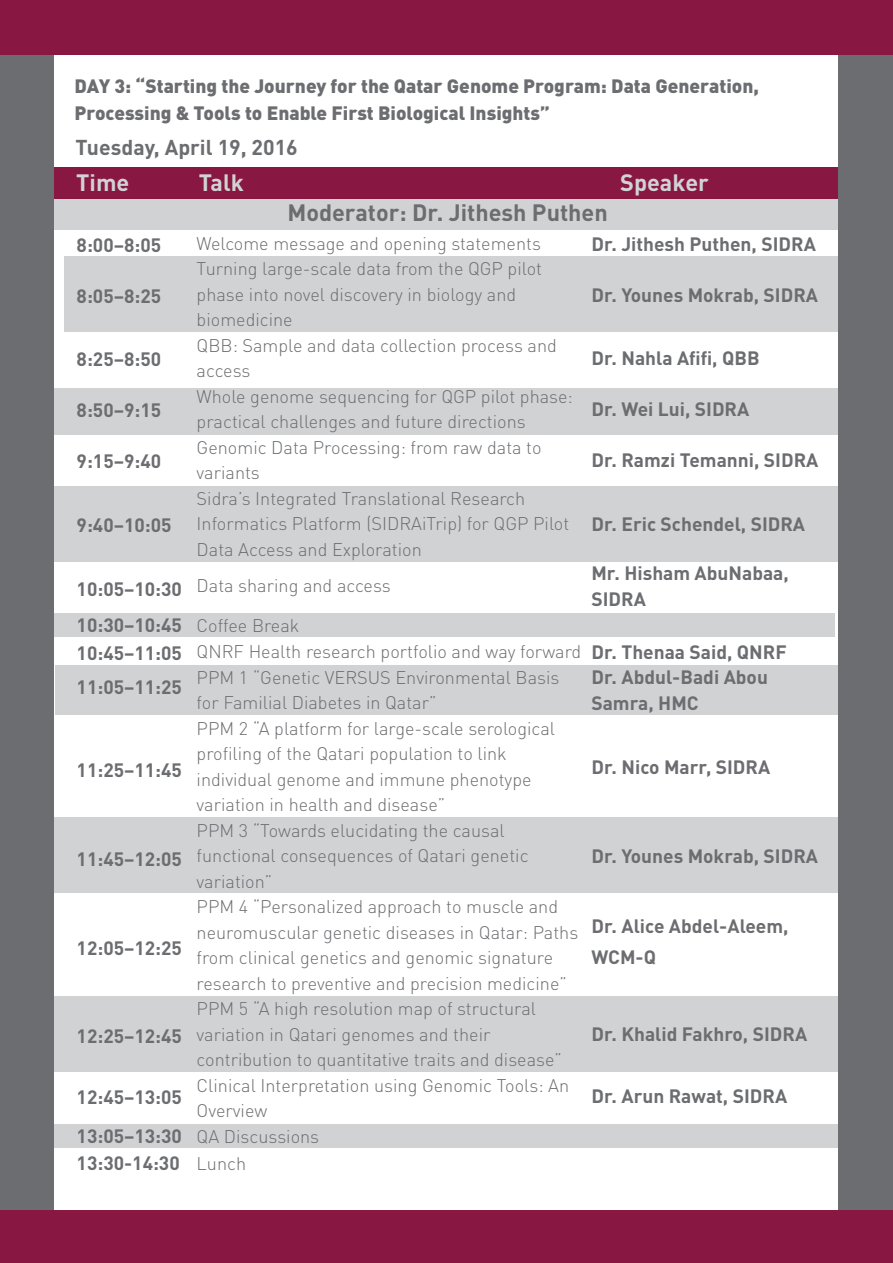
<style>
.page{position:relative;width:893px;height:1263px;background:#fff}
.page>*{position:absolute;margin:0;border:0;box-sizing:border-box;transform-origin:0 0}
.t1{font:700 23.4px "DIN Pro";color:#6c6d70}
.t2{font:700 23.4px "DIN Pro";color:#d1d2d4}
.t3{font:700 21.3px "DIN Pro";color:#6c6d70}
.t4{font:700 19.2px/25.5px "DIN Pro";color:#6c6d70}
.t5{font:900 19.2px/27.6px "DIN Pro";color:#6c6d70}
.t6{font:300 18px/25.5px "DIN Pro";color:#6c6d70}
</style>
<div class="page">
<div style="left:42px;top:1124px;width:797px;height:24px;background:#d1d2d4"></div>
<div style="left:46px;top:198px;width:796px;height:31px;background:#d1d2d4"></div>
<div style="left:48px;top:388px;width:796px;height:47px;background:#d1d2d4"></div>
<div style="left:42px;top:996px;width:797px;height:76px;background:#d1d2d4"></div>
<div style="left:38px;top:613px;width:796px;height:24px;background:#d1d2d4"></div>
<div style="left:48px;top:486px;width:796px;height:76px;background:#d1d2d4"></div>
<div style="left:64px;top:256px;width:796px;height:76px;background:#d1d2d4"></div>
<div style="left:44px;top:167px;width:796px;height:32px;background:#881742"></div>
<div style="left:52px;top:817px;width:796px;height:76px;background:#d1d2d4"></div>
<div style="left:55px;top:665px;width:796px;height:50px;background:#d1d2d4"></div>
<div style="left:0;top:0;width:54px;height:1263px;background:#6c6d70"></div>
<div style="left:839px;top:0;width:54px;height:1263px;background:#6c6d70"></div>
<div style="left:0;top:0;width:893px;height:54px;background:#881742"></div>
<div style="left:0;top:1210px;width:893px;height:53px;background:#881742"></div>
<p class="t5" style="left:75px;top:71px;width:686px">DAY 3: “Starting the Journey for the Qatar Genome Program: Data Generation,<br>Processing &amp; Tools to Enable First Biological Insights”</p>
<p class="t3" style="left:76px;top:132px;width:224px">Tuesday, April 19, 2016</p>
<p class="t2" style="left:76px;top:166px;width:55px">Time</p>
<p class="t2" style="left:199px;top:166px;width:46px">Talk</p>
<p class="t2" style="left:620px;top:166px;width:90px">Speaker</p>
<p class="t1" style="left:287px;top:196px;width:322px">Moderator: Dr. Jithesh Puthen</p>
<p class="t4" style="left:591px;top:230px;width:226px">Dr. Jithesh Puthen, SIDRA</p>
<p class="t4" style="left:591px;top:281px;width:228px">Dr. Younes Mokrab, SIDRA</p>
<p class="t6" style="left:197px;top:230px;width:346px">Welcome message and opening statements</p>
<p class="t6" style="left:197px;top:255px;width:347px">Turning large-scale data from the QGP pilot phase into novel discovery in biology and biomedicine</p>
<p class="t6" style="left:197px;top:332px;width:362px">QBB: Sample and data collection process and access</p>
<p class="t6" style="left:197px;top:383px;width:378px">Whole genome sequencing for QGP pilot phase: practical challenges and future directions</p>
<p class="t6" style="left:197px;top:434px;width:346px">Genomic Data Processing: from raw data to variants</p>
<p class="t6" style="left:197px;top:485px;width:374px">Sidra’s Integrated Translational Research<br>Informatics Platform (SIDRAiTrip) for QGP Pilot<br>Data Access and Exploration</p>
<p class="t6" style="left:197px;top:572px;width:196px">Data sharing and access</p>
<p class="t6" style="left:197px;top:612px;width:104px">Coffee Break</p>
<p class="t6" style="left:197px;top:638px;width:386px">QNRF Health research portfolio and way forward</p>
<p class="t6" style="left:197px;top:663px;width:364px">PPM 1 “Genetic VERSUS Environmental Basis for Familial Diabetes in Qatar”</p>
<p class="t6" style="left:197px;top:714px;width:360px">PPM 2 “A platform for large-scale serological profiling of the Qatari population to link individual genome and immune phenotype variation in health and disease”</p>
<p class="t6" style="left:197px;top:817px;width:333px">PPM 3 “Towards elucidating the causal functional consequences of Qatari genetic variation”</p>
<p class="t6" style="left:197px;top:893px;width:383px">PPM 4 “Personalized approach to muscle and neuromuscular genetic diseases in Qatar: Paths from clinical genetics and genomic signature research to preventive and precision medicine”</p>
<p class="t6" style="left:197px;top:995px;width:367px">PPM 5 “A high resolution map of structural variation in Qatari genomes and their contribution to quantitative traits and disease”</p>
<p class="t6" style="left:197px;top:1072px;width:374px">Clinical Interpretation using Genomic Tools: An<br>Overview</p>
<p class="t6" style="left:197px;top:1123px;width:124px">QA Discussions</p>
<p class="t6" style="left:197px;top:1150px;width:51px">Lunch</p>
<p class="t4" style="left:77px;top:231px;width:86px">8:00–8:05</p>
<p class="t4" style="left:77px;top:282px;width:86px">8:05–8:25</p>
<p class="t4" style="left:591px;top:345px;width:170px">Dr. Nahla Afifi, QBB</p>
<p class="t4" style="left:591px;top:396px;width:159px">Dr. Wei Lui, SIDRA</p>
<p class="t4" style="left:591px;top:447px;width:228px">Dr. Ramzi Temanni, SIDRA</p>
<p class="t4" style="left:77px;top:346px;width:86px">8:25–8:50</p>
<p class="t4" style="left:77px;top:397px;width:86px">8:50–9:15</p>
<p class="t4" style="left:77px;top:448px;width:86px">9:15–9:40</p>
<p class="t4" style="left:591px;top:511px;width:215px">Dr. Eric Schendel, SIDRA</p>
<p class="t4" style="left:591px;top:560px;width:199px">Mr. Hisham AbuNabaa,<br>SIDRA</p>
<p class="t4" style="left:591px;top:638px;width:197px">Dr. Thenaa Said, QNRF</p>
<p class="t4" style="left:591px;top:664px;width:178px">Dr. Abdul-Badi Abou<br>Samra, HMC</p>
<p class="t4" style="left:77px;top:512px;width:96px">9:40–10:05</p>
<p class="t4" style="left:77px;top:575px;width:107px">10:05–10:30</p>
<p class="t4" style="left:77px;top:612px;width:107px">10:30–10:45</p>
<p class="t4" style="left:77px;top:639px;width:107px">10:45–11:05</p>
<p class="t4" style="left:77px;top:673px;width:107px">11:05–11:25</p>
<p class="t4" style="left:591px;top:753px;width:180px">Dr. Nico Marr, SIDRA</p>
<p class="t4" style="left:77px;top:756px;width:107px">11:25–11:45</p>
<p class="t4" style="left:591px;top:842px;width:228px">Dr. Younes Mokrab, SIDRA</p>
<p class="t4" style="left:77px;top:846px;width:107px">11:45–12:05</p>
<p class="t4" style="left:591px;top:910px;width:199px;line-height:30.6px">Dr. Alice Abdel-Aleem,<br>WCM-Q</p>
<p class="t4" style="left:77px;top:935px;width:107px">12:05–12:25</p>
<p class="t4" style="left:591px;top:1021px;width:217px">Dr. Khalid Fakhro, SIDRA</p>
<p class="t4" style="left:77px;top:1022px;width:107px">12:25–12:45</p>
<p class="t4" style="left:591px;top:1082px;width:197px">Dr. Arun Rawat, SIDRA</p>
<p class="t4" style="left:77px;top:1084px;width:107px">12:45–13:05</p>
<p class="t4" style="left:77px;top:1122px;width:107px">13:05–13:30</p>
<p class="t4" style="left:77px;top:1150px;width:105px">13:30-14:30</p>
</div>
